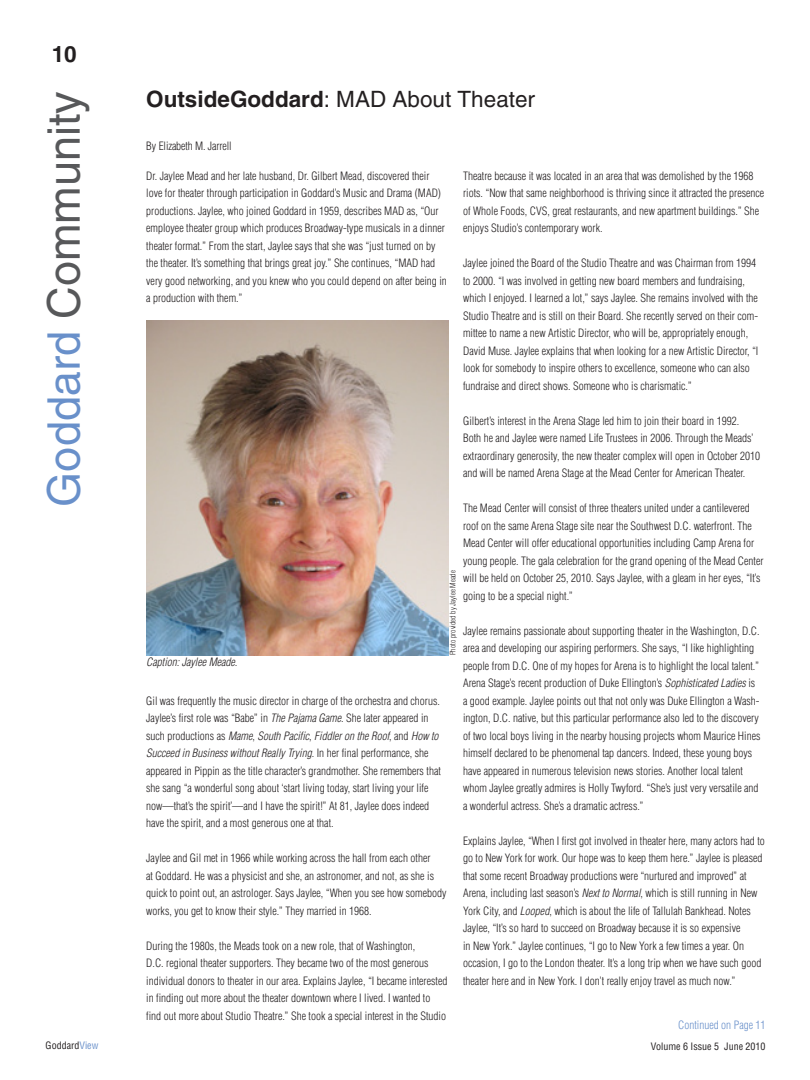
<style>
.page{position:relative;width:810px;height:1080px;background:#fff}
.page>*{position:absolute;margin:0;border:0;box-sizing:border-box;transform-origin:0 0}
.t1{font:45px "Helvetica";color:#57585a}
.t2{font:22.5px "Helvetica";color:#231f20}
.t3{font:700 22.5px "Helvetica";color:#231f20}
.Body_Copy{font:300 condensed 11.25px/17.5px "Helvetica";color:#231f20}
.Captions{font:italic 300 condensed 11.25px "Helvetica";color:#231f20}
.t4{font:300 condensed 11.25px "Helvetica";color:#6990ca}
.t5{font:condensed 10px "Helvetica";color:#231f20}
.Photo_Credits{font:300 condensed 7.5px "Helvetica";color:#231f20}
.s1{color:#6990ca}
.s2{font-weight:700}
.s3{font-style:italic}
</style>
<div class="page">
<img style="left:146px;top:321px;width:302px;height:334px">
<p class="t3" style="left:52px;top:41px;width:27px">10</p>
<p class="t1" style="left:38px;top:507px;width:417px;rotate:-90deg"><span class="s1">Goddard</span> Community</p>
<p class="t2" style="left:146px;top:86px;width:390px"><span class="s2">OutsideGoddard</span>: MAD About Theater</p>
<p class="Body_Copy" style="left:146px;top:137px;width:87px">By Elizabeth M. Jarrell</p>
<p class="Body_Copy" style="left:146px;top:167px;width:302px">Dr. Jaylee Mead and her late husband, Dr. Gilbert Mead, discovered their love for theater through participation in Goddard’s Music and Drama (MAD) productions. Jaylee, who joined Goddard in 1959, describes MAD as, “Our employee theater group which produces Broadway-type musicals in a dinner theater format.” From the start, Jaylee says that she was “just turned on by the theater. It’s something that brings great joy.” She continues, “MAD had very good networking, and you knew who you could depend on after being in a production with them.”</p>
<p class="Body_Copy" style="left:463px;top:167px;width:303px">Theatre because it was located in an area that was demolished by the 1968 riots. “Now that same neighborhood is thriving since it attracted the presence of Whole Foods, CVS, great restaurants, and new apartment buildings.” She enjoys Studio’s contemporary work.</p>
<p class="Body_Copy" style="left:463px;top:254px;width:297px">Jaylee joined the Board of the Studio Theatre and was Chairman from 1994 to 2000. “I was involved in getting new board members and fundraising, which I enjoyed. I learned a lot,” says Jaylee. She remains involved with the Studio Theatre and is still on their Board. She recently served on their com&shy;mittee to name a new Artistic Director, who will be, appropriately enough, David Muse. Jaylee explains that when looking for a new Artistic Director, “I look for somebody to inspire others to excellence, someone who can also fundraise and direct shows. Someone who is charismatic.”</p>
<p class="Body_Copy" style="left:463px;top:412px;width:298px">Gilbert’s interest in the Arena Stage led him to join their board in 1992.<br>Both he and Jaylee were named Life Trustees in 2006. Through the Meads’ extraordinary generosity, the new theater complex will open in October 2010 and will be named Arena Stage at the Mead Center for American Theater.</p>
<p class="Body_Copy" style="left:463px;top:499px;width:302px">The Mead Center will consist of three theaters united under a cantilevered roof on the same Arena Stage site near the Southwest D.C. waterfront. The Mead Center will offer educational opportunities including Camp Arena for young people. The gala celebration for the grand opening of the Mead Center will be held on October 25, 2010. Says Jaylee, with a gleam in her eyes, “It’s going to be a special night.”</p>
<p class="Body_Copy" style="left:463px;top:622px;width:299px">Jaylee remains passionate about supporting theater in the Washington, D.C. area and developing our aspiring performers. She says, “I like highlighting people from D.C. One of my hopes for Arena is to highlight the local talent.” Arena Stage’s recent production of Duke Ellington’s <span class="s3">Sophisticated Ladies</span> is a good example. Jaylee points out that not only was Duke Ellington a Wash&shy;ington, D.C. native, but this particular performance also led to the discovery of two local boys living in the nearby housing projects whom Maurice Hines himself declared to be phenomenal tap dancers. Indeed, these young boys have appeared in numerous television news stories. Another local talent whom Jaylee greatly admires is Holly Twyford. “She’s just very versatile and a wonderful actress. She’s a dramatic actress.”</p>
<p class="Body_Copy" style="left:463px;top:832px;width:303px">Explains Jaylee, “When I first got involved in theater here, many actors had to go to New York for work. Our hope was to keep them here.” Jaylee is pleased that some recent Broadway productions were “nurtured and improved” at Arena, including last season’s <span class="s3">Next to Normal</span>, which is still running in New York City, and <span class="s3">Looped</span>, which is about the life of Tallulah Bankhead. Notes Jaylee, “It’s so hard to succeed on Broadway because it is so expensive<br>in New York.” Jaylee continues, “I go to New York a few times a year. On occasion, I go to the London theater. It’s a long trip when we have such good theater here and in New York. I don’t really enjoy travel as much now.”</p>
<p class="Photo_Credits" style="left:448px;top:655px;width:86px;rotate:-90deg">Photo provided by Jaylee Meade</p>
<p class="Captions" style="left:146px;top:654px;width:93px">Caption: Jaylee Meade.</p>
<p class="Body_Copy" style="left:146px;top:692px;width:296px">Gil was frequently the music director in charge of the orchestra and chorus.<br>Jaylee’s first role was “Babe” in <span class="s3">The Pajama Game</span>. She later appeared in such productions as <span class="s3">Mame</span>, <span class="s3">South Pacific</span>, <span class="s3">Fiddler on the Roof</span>, and <span class="s3">How to Succeed in Business without Really Trying</span>. In her final performance, she appeared in Pippin as the title character’s grandmother. She remembers that she sang “a wonderful song about ‘start living today, start living your life now—that’s the spirit’—and I have the spirit!” At 81, Jaylee does indeed have the spirit, and a most generous one at that.</p>
<p class="Body_Copy" style="left:146px;top:849px;width:302px">Jaylee and Gil met in 1966 while working across the hall from each other<br>at Goddard. He was a physicist and she, an astronomer, and not, as she is quick to point out, an astrologer. Says Jaylee, “When you see how somebody works, you get to know their style.” They married in 1968.</p>
<p class="Body_Copy" style="left:146px;top:937px;width:303px">During the 1980s, the Meads took on a new role, that of Washington,<br>D.C. regional theater supporters. They became two of the most generous individual donors to theater in our area. Explains Jaylee, “I became interested in finding out more about the theater downtown where I lived. I wanted to find out more about Studio Theatre.” She took a special interest in the Studio</p>
<p class="t4" style="left:678px;top:1018px;width:89px">Continued on Page 11</p>
<p class="t5" style="left:46px;top:1039px;width:54px">Goddard<span class="s1">View</span></p>
<p class="t5" style="left:651px;top:1040px;width:116px">Volume 6 Issue 5 June 2010</p>
</div>
